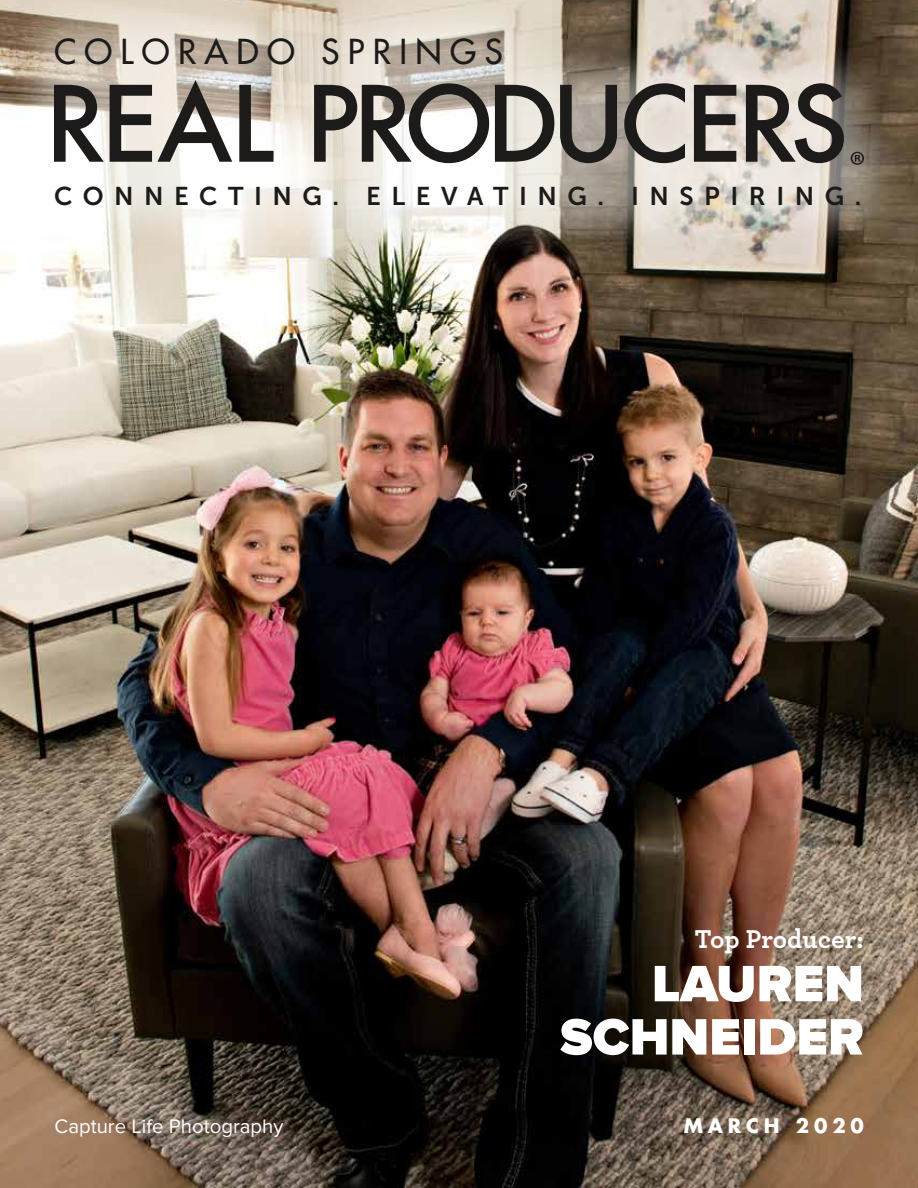
<style>
.page{position:relative;width:918px;height:1188px;background:#fff}
.page>*{position:absolute;margin:0;border:0;box-sizing:border-box;transform-origin:0 0}
.t1{font:900 53.1px/53.2px "Proxima Nova";color:#fff;text-align:right}
.t2{font:500 33.45px "Futura Std";letter-spacing:.25em;color:#1c1b1a}
.t3{font:700 27.15px "Archer Pro";color:#fff}
.t4{font:25.65px "Museo Sans 700";letter-spacing:.41em;color:#1c1b1a}
.t5{font:20.4px "Proxima Nova";color:#fff}
.t6{font:700 19.5px "Futura Std";letter-spacing:.25em;color:#fff}
</style>
<div class="page">
<img style="left:0;top:0;width:918px;height:1188px">
<div style="left:2px;top:0;width:912px;height:256px;background:#fff;opacity:.5"></div>
<svg style="left:54px;top:85px;width:50px;height:77px"></svg>
<svg style="left:110px;top:80px;width:122px;height:82px"></svg>
<svg style="left:239px;top:85px;width:35px;height:77px"></svg>
<svg style="left:314px;top:83px;width:175px;height:80px"></svg>
<svg style="left:495px;top:85px;width:59px;height:77px"></svg>
<svg style="left:560px;top:85px;width:57px;height:78px"></svg>
<svg style="left:624px;top:83px;width:61px;height:80px"></svg>
<svg style="left:694px;top:85px;width:42px;height:77px"></svg>
<svg style="left:746px;top:83px;width:98px;height:80px"></svg>
<svg style="left:851px;top:152px;width:13px;height:13px"></svg>
<h2 class="t2" style="left:54px;top:30px;width:450px">COLORADO SPRINGS</h2>
<p class="t4" style="left:54px;top:182px;width:809px">CONNECTING. ELEVATING. INSPIRING.</p>
<p class="t3" style="left:695px;top:918px;width:171px">Top Producer:</p>
<h1 class="t1" style="left:560px;top:959px;width:305px">LAUREN<br>SCHNEIDER</h1>
<p class="t5" style="left:55px;top:1115px;width:230px">Capture Life Photography</p>
<p class="t6" style="left:684px;top:1113px;width:182px">MARCH 2020</p>
</div>
